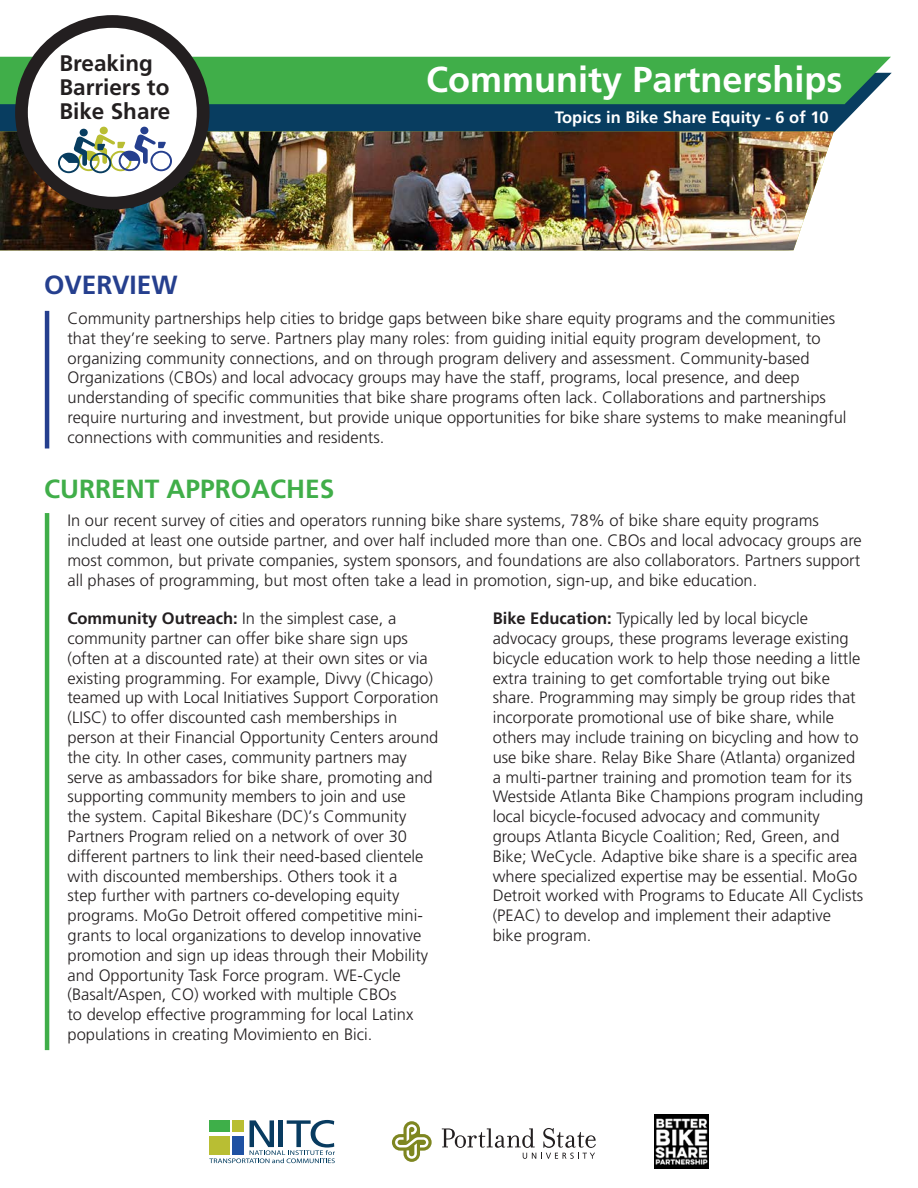
<style>
.page{position:relative;width:918px;height:1188px;background:#fff}
.page>*{position:absolute;margin:0;border:0;box-sizing:border-box;transform-origin:0 0}
.t1{font:700 36px "Frutiger LT Std";color:#fff}
.t2{font:700 26.25px "Frutiger LT Std";color:#40ae49}
.t3{font:700 26.25px "Frutiger LT Std";color:#253f8e}
.t4{font:700 22.5px "Frutiger LT Std";color:#231f20}
.t5{font:300 16.5px/19.8px "Frutiger";color:#231f20}
.t6{font:700 16.5px "Frutiger LT Std";color:#fff}
.s1{font-family:"Frutiger LT Std";font-weight:700}
</style>
<div class="page">
<svg style="left:0;top:72px;width:892px;height:60px;background:#1b4b69"></svg>
<div style="left:0;top:57px;width:891px;height:47px;background:#40ae49"></div>
<img style="left:0;top:132px;width:834px;height:118px">
<img style="left:654px;top:1115px;width:54px;height:54px">
<svg style="left:392px;top:1121px;width:40px;height:41px"></svg>
<svg style="left:442px;top:1128px;width:154px;height:31px"></svg>
<svg style="left:210px;top:1120px;width:125px;height:43px"></svg>
<hr style="left:45px;top:311px;width:4px;height:138px;background:#253f8e">
<hr style="left:45px;top:513px;width:4px;height:537px;background:#40ae49">
<div style="left:15px;top:15px;width:195px;height:195px;background:#231f20;border-radius:50%"></div>
<div style="left:28px;top:28px;width:169px;height:169px;background:#fff;border-radius:50%"></div>
<div style="left:100px;top:127px;width:8px;height:7px;background:#b9be33;border-radius:50%"></div>
<div style="left:140px;top:127px;width:8px;height:7px;background:#253f8e;border-radius:50%"></div>
<div style="left:80px;top:129px;width:8px;height:7px;background:#083d60;border-radius:50%"></div>
<svg style="left:58px;top:134px;width:114px;height:39px"></svg>
<p class="t4" style="left:59px;top:50px;width:95px">Breaking</p>
<p class="t4" style="left:59px;top:74px;width:112px">Barriers to</p>
<p class="t4" style="left:59px;top:98px;width:112px">Bike Share</p>
<p class="t1" style="left:426px;top:59px;width:418px">Community Partnerships</p>
<p class="t6" style="left:555px;top:108px;width:275px">Topics in Bike Share Equity - 6 of 10</p>
<p class="t3" style="left:44px;top:269px;width:135px">OVERVIEW</p>
<p class="t5" style="left:68px;top:309px;width:781px">Community partnerships help cities to bridge gaps between bike share equity programs and the communities that they’re seeking to serve. Partners play many roles: from guiding initial equity program development, to organizing community connections, and on through program delivery and assessment. Community-based Organizations (CBOs) and local advocacy groups may have the staff, programs, local presence, and deep understanding of specific communities that bike share programs often lack. Collaborations and partnerships require nurturing and investment, but provide unique opportunities for bike share systems to make meaningful connections with communities and residents.</p>
<p class="t2" style="left:44px;top:473px;width:292px">CURRENT APPROACHES</p>
<p class="t5" style="left:68px;top:511px;width:796px">In our recent survey of cities and operators running bike share systems, 78% of bike share equity programs included at least one outside partner, and over half included more than one. CBOs and local advocacy groups are most common, but private companies, system sponsors, and foundations are also collaborators. Partners support all phases of programming, but most often take a lead in promotion, sign-up, and bike education.</p>
<p class="t5" style="left:68px;top:609px;width:373px"><span class="s1">Community Outreach:</span> In the simplest case, a community partner can offer bike share sign ups (often at a discounted rate) at their own sites or via existing programming. For example, Divvy (Chicago) teamed up with Local Initiatives Support Corporation (LISC) to offer discounted cash memberships in person at their Financial Opportunity Centers around the city. In other cases, community partners may serve as ambassadors for bike share, promoting and supporting community members to join and use<br>the system. Capital Bikeshare (DC)’s Community Partners Program relied on a network of over 30 different partners to link their need-based clientele with discounted memberships. Others took it a<br>step further with partners co-developing equity programs. MoGo Detroit offered competitive mini&shy;grants to local organizations to develop innovative promotion and sign up ideas through their Mobility and Opportunity Task Force program. WE-Cycle (Basalt/Aspen, CO) worked with multiple CBOs<br>to develop effective programming for local Latinx populations in creating Movimiento en Bici.</p>
<p class="t5" style="left:493px;top:609px;width:372px"><span class="s1">Bike Education:</span> Typically led by local bicycle advocacy groups, these programs leverage existing bicycle education work to help those needing a little extra training to get comfortable trying out bike share. Programming may simply be group rides that incorporate promotional use of bike share, while others may include training on bicycling and how to use bike share. Relay Bike Share (Atlanta) organized a multi-partner training and promotion team for its Westside Atlanta Bike Champions program including local bicycle-focused advocacy and community groups Atlanta Bicycle Coalition; Red, Green, and Bike; WeCycle. Adaptive bike share is a specific area where specialized expertise may be essential. MoGo Detroit worked with Programs to Educate All Cyclists (PEAC) to develop and implement their adaptive bike program.</p>
</div>
